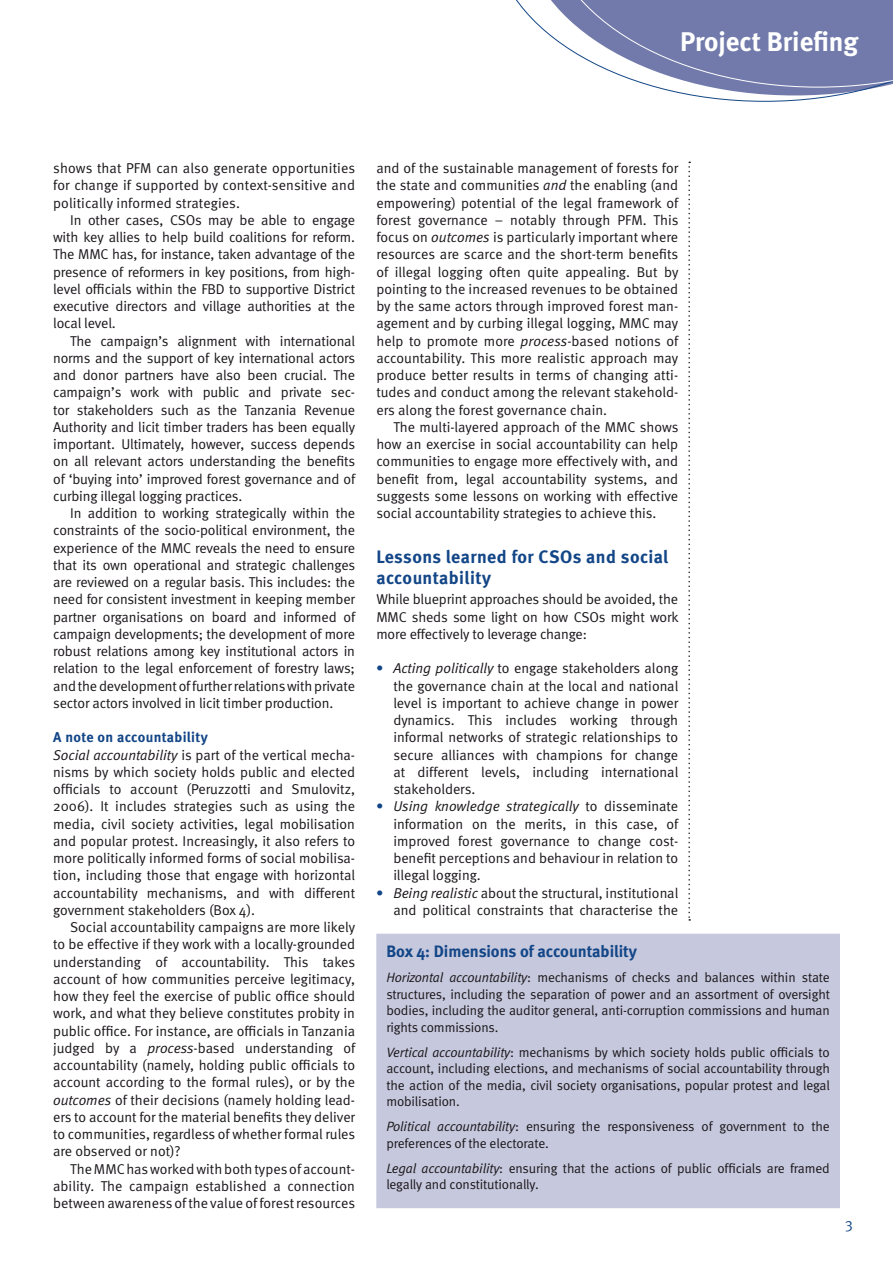
<style>
.page{position:relative;width:893px;height:1263px;background:#fff}
.page>*{position:absolute;margin:0;border:0;box-sizing:border-box;transform-origin:0 0}
.main_strap{font:700 27px "Meta";color:#fff}
._4_Subhead{font:700 18px/21px "Meta";letter-spacing:.025em;color:#134687}
.b3_Box_head{font:700 16.5px "Meta";color:#134687}
.t1{font:15px "Meta Normal Expert";color:#134687}
._1_Body_text{font:14.25px/17.2px "Meta Normal";letter-spacing:-.005em;color:#1a161a;text-align:justify}
._6_Bullet_text{font:14.25px/17.2px "Meta Normal";color:#1a161a;text-align:justify}
._2_Body_no_indent{font:14.25px/17.2px "Meta Normal";letter-spacing:-.01em;color:#1a161a;text-align:justify}
._5_Small_subhead{font:700 14.25px "Meta";letter-spacing:.025em;color:#134687}
.b2_Box_text_no_inden{font:13.5px/16.5px "Meta Normal";letter-spacing:-.01em;color:#1a161a;text-align:justify}
.s1{font-style:italic}
.s2{font-family:"Meta";font-weight:700;color:#134687}
</style>
<div class="page">
<svg style="left:516px;top:0;width:377px;height:102px"></svg>
<svg style="left:688px;top:162px;width:2px;height:759px"></svg>
<div style="left:377px;top:934px;width:462px;height:273px;background:#c6c8dd"></div>
<div style="left:376px;top:934px;width:464px;height:274px;border:2px solid #c6c8dd"></div>
<p class="main_strap" style="left:680px;top:25px;width:180px">Project Briefing</p>
<p class="_1_Body_text" style="left:53px;top:159px;width:304px">shows that PFM can also generate opportunities for change if supported by context-sensitive and politically informed strategies.</p>
<p class="_1_Body_text" style="left:53px;top:211px;width:304px;text-indent:17px">In other cases, CSOs may be able to engage with key allies to help build coalitions for reform.<br>The MMC has, for instance, taken advantage of the presence of reformers in key positions, from high&shy;level officials within the FBD to supportive District executive directors and village authorities at the local level.</p>
<p class="_1_Body_text" style="left:53px;top:332px;width:304px;text-indent:17px">The campaign’s alignment with international norms and the support of key international actors and donor partners have also been crucial. The campaign’s work with public and private sec&shy;tor stakeholders such as the Tanzania Revenue Authority and licit timber traders has been equally important. Ultimately, however, success depends on all relevant actors understanding the benefits of ‘buying into’ improved forest governance and of curbing illegal logging practices.</p>
<p class="_1_Body_text" style="left:53px;top:504px;width:304px;text-indent:17px">In addition to working strategically within the constraints of the socio-political environment, the experience of the MMC reveals the need to ensure that its own operational and strategic challenges are reviewed on a regular basis. This includes: the need for consistent investment in keeping member partner organisations on board and informed of campaign developments; the development of more robust relations among key institutional actors in relation to the legal enforcement of forestry laws; and the development of further relations with private sector actors involved in licit timber production.</p>
<p class="_5_Small_subhead" style="left:53px;top:728px;width:156px">A note on accountability</p>
<p class="_2_Body_no_indent" style="left:53px;top:746px;width:304px"><span class="s1">Social accountability</span> is part of the vertical mecha&shy;nisms by which society holds public and elected officials to account (Peruzzotti and Smulovitz, 2006). It includes strategies such as using the media, civil society activities, legal mobilisation and popular protest. Increasingly, it also refers to more politically informed forms of social mobilisa&shy;tion, including those that engage with horizontal accountability mechanisms, and with different government stakeholders (Box 4).</p>
<p class="_1_Body_text" style="left:53px;top:918px;width:304px;text-indent:17px">Social accountability campaigns are more likely to be effective if they work with a locally-grounded understanding of accountability. This takes account of how communities perceive legitimacy, how they feel the exercise of public office should work, and what they believe constitutes probity in public office. For instance, are officials in Tanzania judged by a <span class="s1">process</span>-based understanding of accountability (namely, holding public officials to account according to the formal rules), or by the <span class="s1">outcomes</span> of their decisions (namely holding lead&shy;ers to account for the material benefits they deliver to communities, regardless of whether formal rules are observed or not)?</p>
<p class="_1_Body_text" style="left:53px;top:1160px;width:303px;text-indent:17px">The MMC has worked with both types of account&shy;ability. The campaign established a connection between awareness of the value of forest resources</p>
<p class="_1_Body_text" style="left:376px;top:159px;width:304px">and of the sustainable management of forests for the state and communities <span class="s1">and</span> the enabling (and empowering) potential of the legal framework of forest governance – notably through PFM. This focus on <span class="s1">outcomes</span> is particularly important where resources are scarce and the short-term benefits of illegal logging often quite appealing. But by pointing to the increased revenues to be obtained by the same actors through improved forest man&shy;agement and by curbing illegal logging, MMC may help to promote more <span class="s1">process</span>-based notions of accountability. This more realistic approach may produce better results in terms of changing atti&shy;tudes and conduct among the relevant stakehold&shy;ers along the forest governance chain.</p>
<p class="_1_Body_text" style="left:376px;top:418px;width:304px;text-indent:17px">The multi-layered approach of the MMC shows how an exercise in social accountability can help communities to engage more effectively with, and benefit from, legal accountability systems, and suggests some lessons on working with effective social accountability strategies to achieve this.</p>
<p class="_4_Subhead" style="left:376px;top:545px;width:293px">Lessons learned for CSOs and social accountability</p>
<p class="_2_Body_no_indent" style="left:376px;top:591px;width:304px">While blueprint approaches should be avoided, the MMC sheds some light on how CSOs might work more effectively to leverage change:</p>
<p class="_6_Bullet_text" style="left:393px;top:660px;width:287px;text-indent:-17px"><span class="s2">•</span> <span class="s1">Acting politically</span> to engage stakeholders along the governance chain at the local and national level is important to achieve change in power dynamics. This includes working through informal networks of strategic relationships to secure alliances with champions for change at different levels, including international stakeholders.</p>
<p class="_6_Bullet_text" style="left:393px;top:798px;width:287px;text-indent:-17px"><span class="s2">•</span> <span class="s1">Using knowledge strategically</span> to disseminate information on the merits, in this case, of improved forest governance to change cost&shy;benefit perceptions and behaviour in relation to illegal logging.</p>
<p class="_6_Bullet_text" style="left:376px;top:884px;width:304px;text-align:right"><span class="s2">•</span> <span class="s1">Being realistic</span> about the structural, institutional and political constraints that characterise the</p>
<p class="b3_Box_head" style="left:386px;top:941px;width:252px">Box 4: Dimensions of accountability</p>
<p class="b2_Box_text_no_inden" style="left:386px;top:969px;width:445px"><span class="s1">Horizontal accountability</span>: mechanisms of checks and balances within state structures, including the separation of power and an assortment of oversight bodies, including the auditor general, anti-corruption commissions and human rights commissions.</p>
<p class="b2_Box_text_no_inden" style="left:386px;top:1043px;width:445px"><span class="s1">Vertical accountability</span>: mechanisms by which society holds public officials to account, including elections, and mechanisms of social accountability through the action of the media, civil society organisations, popular protest and legal mobilisation.</p>
<p class="b2_Box_text_no_inden" style="left:386px;top:1118px;width:445px"><span class="s1">Political accountability</span>: ensuring the responsiveness of government to the preferences of the electorate.</p>
<p class="b2_Box_text_no_inden" style="left:386px;top:1159px;width:445px"><span class="s1">Legal accountability</span>: ensuring that the actions of public officials are framed legally and constitutionally.</p>
<p class="t1" style="left:845px;top:1218px;width:9px">3</p>
</div>
